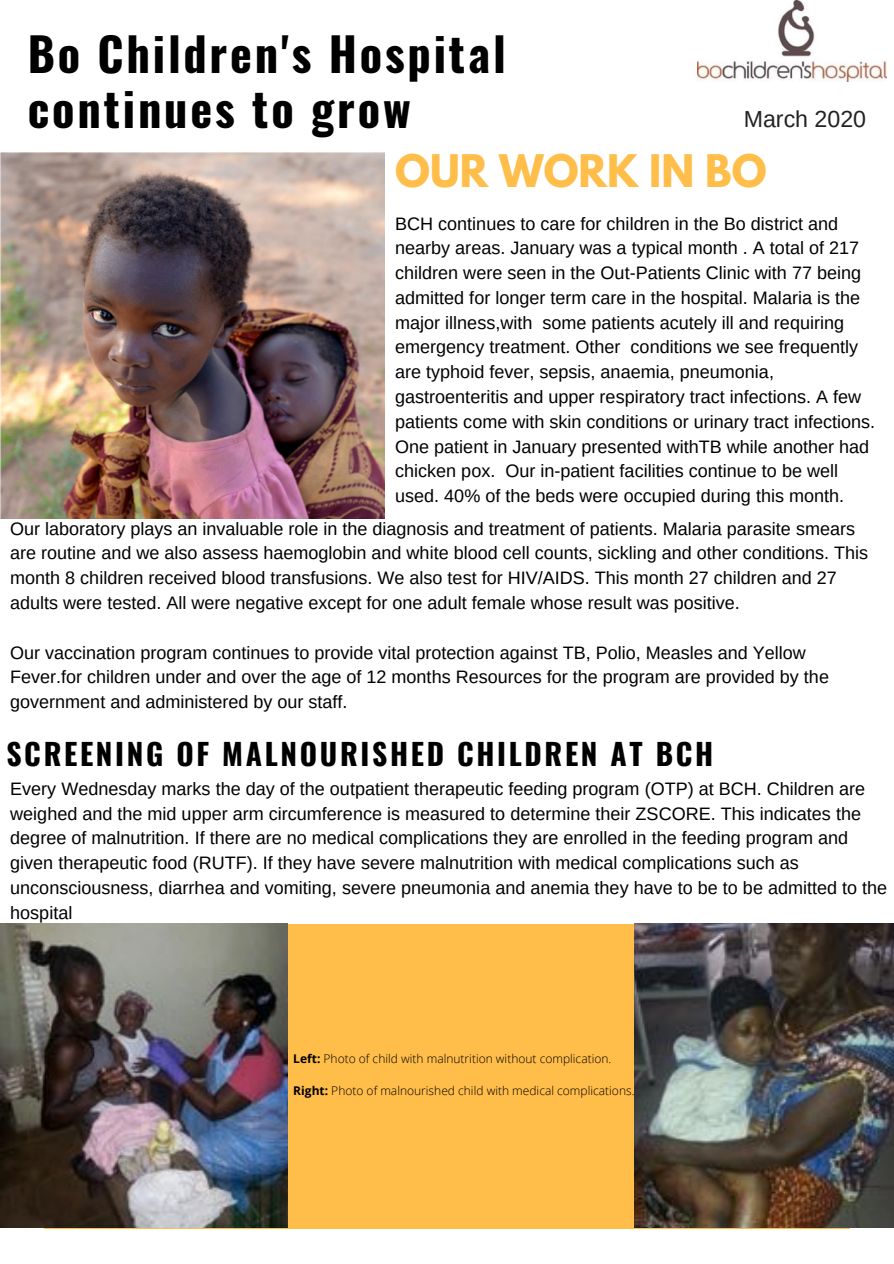
<style>
.page{position:relative;width:894px;height:1264px;background:#fff}
.page>*{position:absolute;margin:0;border:0;box-sizing:border-box;transform-origin:0 0}
.t1{font:700 46.35px/55.2px "Oswald";letter-spacing:.06em;color:#000}
.t2{font:700 39.75px "League Spartan";color:#ffbd4a}
.t3{font:700 29.7px "Oswald";letter-spacing:.09em;color:#000}
.t4{font:23.25px "Arimo";color:#222}
.t5{font:18px/24.8px "Arimo";color:#000}
.t6{font:300 12px "Open Sans";color:#000}
.s1{font-weight:700}
</style>
<div class="page">
<img style="left:0;top:153px;width:384px;height:365px">
<img style="left:697px;top:0;width:189px;height:81px">
<svg style="left:45px;top:1225px;width:805px;height:3px"></svg>
<div style="left:0;top:923px;width:893px;height:302px;background:#ffbd4a"></div>
<img style="left:0;top:923px;width:287px;height:304px">
<img style="left:634px;top:923px;width:259px;height:304px">
<h1 class="t1" style="left:28px;top:25px;width:479px">Bo Children's Hospital continues to grow</h1>
<p class="t4" style="left:743px;top:106px;width:124px">March 2020</p>
<h2 class="t2" style="left:395px;top:151px;width:373px">OUR WORK IN BO</h2>
<p class="t5" style="left:395px;top:211px;width:481px">BCH continues to care for children in the Bo district and nearby areas. January was a typical month . A total of 217 children were seen in the Out-Patients Clinic with 77 being admitted for longer term care in the hospital. Malaria is the major illness,with some patients acutely ill and requiring emergency treatment. Other conditions we see frequently are typhoid fever, sepsis, anaemia, pneumonia, gastroenteritis and upper respiratory tract infections. A few patients come with skin conditions or urinary tract infections.<br>One patient in January presented withTB while another had chicken pox. Our in-patient facilities continue to be well used. 40% of the beds were occupied during this month.</p>
<p class="t5" style="left:10px;top:516px;width:859px">Our laboratory plays an invaluable role in the diagnosis and treatment of patients. Malaria parasite smears are routine and we also assess haemoglobin and white blood cell counts, sickling and other conditions. This month 8 children received blood transfusions. We also test for HIV/AIDS. This month 27 children and 27 adults were tested. All were negative except for one adult female whose result was positive.</p>
<p class="t5" style="left:10px;top:640px;width:820px">Our vaccination program continues to provide vital protection against TB, Polio, Measles and Yellow<br>Fever.for children under and over the age of 12 months Resources for the program are provided by the government and administered by our staff.</p>
<h3 class="t3" style="left:6px;top:730px;width:708px">SCREENING OF MALNOURISHED CHILDREN AT BCH</h3>
<p class="t5" style="left:10px;top:776px;width:878px">Every Wednesday marks the day of the outpatient therapeutic feeding program (OTP) at BCH. Children are weighed and the mid upper arm circumference is measured to determine their ZSCORE. This indicates the degree of malnutrition. If there are no medical complications they are enrolled in the feeding program and given therapeutic food (RUTF). If they have severe malnutrition with medical complications such as unconsciousness, diarrhea and vomiting, severe pneumonia and anemia they have to be to be admitted to the hospital</p>
<p class="t6" style="left:293px;top:1050px;width:319px"><span class="s1">Left:</span> Photo of child with malnutrition without complication.</p>
<p class="t6" style="left:293px;top:1081px;width:342px"><span class="s1">Right:</span> Photo of malnourished child with medical complications.</p>
</div>
